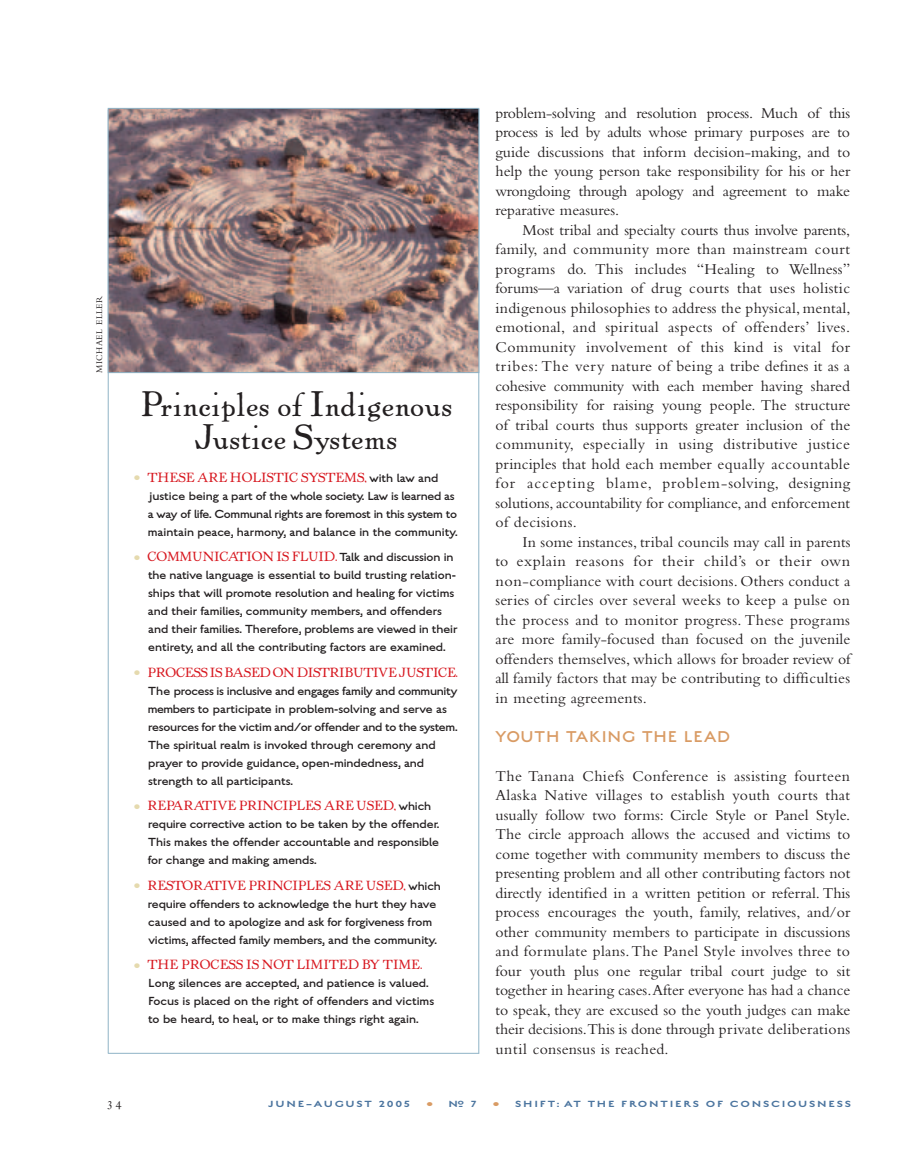
<style>
.page{position:relative;width:918px;height:1161px;background:#fff}
.page>*{position:absolute;margin:0;border:0;box-sizing:border-box;transform-origin:0 0}
.t1{font:36px/33px "Powhatten";color:#231f20;text-align:center}
.t2{font:300 21px "English Grotesque";letter-spacing:.045em;color:#d99b64}
.t3{font:15.75px/19.5px "Bembo";letter-spacing:.005em;color:#231f20;text-align:justify}
.t4{font:300 15.75px/18px "English Grotesque";letter-spacing:-.005em;color:#231f20}
.t5{font:13.5px "Powhatten";letter-spacing:-.01em;color:#d7171f}
.t6{font:500 12px "English Grotesque";letter-spacing:.125em;color:#4c759f;scale:1.2 1}
.t7{font:9px "Bembo";letter-spacing:.05em;color:#231f20}
.s1{font-family:"English Grotesque";font-weight:300;font-size:9px;color:#e5daae}
.s2{font-family:"English Grotesque";font-weight:300;font-size:15.75px;color:#231f20}
.s3{font-size:7.5px;color:#d99b64}
</style>
<div class="page">
<hr style="left:478px;top:109px;width:1px;height:944px;background:#8fb3c6">
<hr style="left:108px;top:110px;width:1px;height:943px;background:#8fb3c6">
<hr style="left:108px;top:1053px;width:371px;height:1px;background:#8fb3c6">
<img style="left:110px;top:110px;width:367px;height:261px">
<div style="left:108px;top:108px;width:371px;height:265px;border:1px solid #8fb3c6"></div>
<p class="t7" style="left:96px;top:373px;width:79px;rotate:-90deg">MICHAEL ELLER</p>
<h1 class="t1" style="left:139px;top:390px;width:314px">Principles of Indigenous<br>Justice Systems</h1>
<p class="t5" style="left:134px;top:472px;width:306px"><span class="s1">•</span> THESE ARE HOLISTIC SYSTEMS, <span class="s2">with law and</span></p>
<p class="t4" style="left:148px;top:485px;width:311px">justice being a part of the whole society. Law is learned as a way of life. Communal rights are foremost in this system to maintain peace, harmony, and balance in the community.</p>
<p class="t5" style="left:134px;top:552px;width:321px"><span class="s1">•</span> COMMUNICATION IS FLUID. <span class="s2">Talk and discussion in</span></p>
<p class="t4" style="left:148px;top:565px;width:311px">the native language is essential to build trusting relation&shy;ships that will promote resolution and healing for victims and their families, community members, and offenders and their families. Therefore, problems are viewed in their entirety, and all the contributing factors are examined.</p>
<p class="t5" style="left:134px;top:667px;width:325px"><span class="s1">•</span> PROCESS IS BASED ON DISTRIBUTIVE JUSTICE.</p>
<p class="t4" style="left:148px;top:680px;width:312px">The process is inclusive and engages family and community members to participate in problem-solving and serve as resources for the victim and/or offender and to the system.<br>The spiritual realm is invoked through ceremony and prayer to provide guidance, open-mindedness, and strength to all participants.</p>
<p class="t5" style="left:134px;top:801px;width:298px"><span class="s1">•</span> REPARATIVE PRINCIPLES ARE USED, <span class="s2">which</span></p>
<p class="t4" style="left:148px;top:814px;width:293px;text-align:justify">require corrective action to be taken by the offender.<br>This makes the offender accountable and responsible for change and making amends.</p>
<p class="t5" style="left:134px;top:880px;width:308px"><span class="s1">•</span> RESTORATIVE PRINCIPLES ARE USED, <span class="s2">which</span></p>
<p class="t4" style="left:148px;top:893px;width:291px">require offenders to acknowledge the hurt they have caused and to apologize and ask for forgiveness from victims, affected family members, and the community.</p>
<p class="t5" style="left:134px;top:960px;width:289px"><span class="s1">•</span> THE PROCESS IS NOT LIMITED BY TIME.</p>
<p class="t4" style="left:148px;top:973px;width:288px">Long silences are accepted, and patience is valued.<br>Focus is placed on the right of offenders and victims to be heard, to heal, or to make things right again.</p>
<p class="t3" style="left:495px;top:105px;width:356px">problem-solving and resolution process. Much of this process is led by adults whose primary purposes are to guide discussions that inform decision-making, and to help the young person take responsibility for his or her wrongdoing through apology and agreement to make reparative measures.</p>
<p class="t3" style="left:495px;top:222px;width:357px;text-indent:27px">Most tribal and specialty courts thus involve parents, family, and community more than mainstream court programs do. This includes “Healing to Wellness” forums—a variation of drug courts that uses holistic indigenous philosophies to address the physical, mental, emotional, and spiritual aspects of offenders’ lives.<br>Community involvement of this kind is vital for tribes: The very nature of being a tribe defines it as a cohesive community with each member having shared responsibility for raising young people. The structure of tribal courts thus supports greater inclusion of the community, especially in using distributive justice principles that hold each member equally accountable for accepting blame, problem-solving, designing solutions, accountability for compliance, and enforcement of decisions.</p>
<p class="t3" style="left:495px;top:534px;width:356px;text-indent:27px">In some instances, tribal councils may call in parents to explain reasons for their child’s or their own non-compliance with court decisions. Others conduct a series of circles over several weeks to keep a pulse on the process and to monitor progress. These programs are more family-focused than focused on the juvenile offenders themselves, which allows for broader review of all family factors that may be contributing to difficulties in meeting agreements.</p>
<h2 class="t2" style="left:495px;top:722px;width:236px">YOUTH TAKING THE LEAD</h2>
<p class="t3" style="left:495px;top:768px;width:356px">The Tanana Chiefs Conference is assisting fourteen Alaska Native villages to establish youth courts that usually follow two forms: Circle Style or Panel Style.<br>The circle approach allows the accused and victims to come together with community members to discuss the presenting problem and all other contributing factors not directly identified in a written petition or referral. This process encourages the youth, family, relatives, and/or other community members to participate in discussions and formulate plans.The Panel Style involves three to four youth plus one regular tribal court judge to sit together in hearing cases.After everyone has had a chance to speak, they are excused so the youth judges can make their decisions.This is done through private deliberations until consensus is reached.</p>
<p class="t6" style="left:268px;top:1096px;width:120px">JUNE–AUGUST 2005</p>
<p class="t6" style="left:427px;top:1096px;width:43px"><span class="s3">•</span> # 7</p>
<p class="t6" style="left:493px;top:1096px;width:300px"><span class="s3">•</span> SHIFT: AT THE FRONTIERS OF CONSCIOUSNESS</p>
</div>
